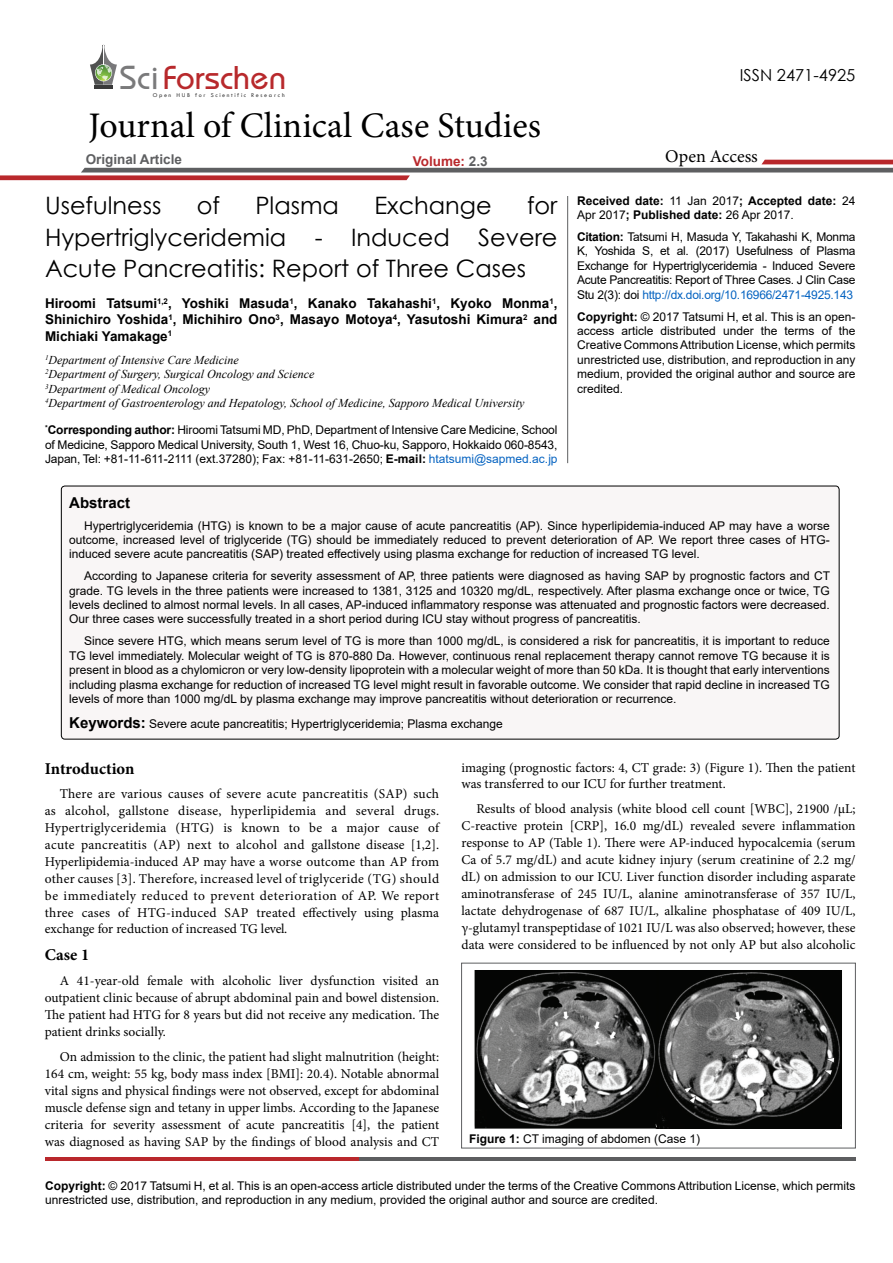
<style>
.page{position:relative;width:893px;height:1263px;background:#fff}
.page>*{position:absolute;margin:0;border:0;box-sizing:border-box;transform-origin:0 0}
.t1{font:36px "Minion Pro";color:#000}
.t2{font:34.35px "Opal";color:#b8292c}
.t3{font:24px/31.5px "Century Gothic";color:#000;text-align:justify}
.t4{font:18px "Minion Pro";color:#000}
.t5{font:700 16.5px "Minion Pro";letter-spacing:-.005em;color:#000}
.t6{font:16.5px "Century Gothic";color:#000}
.t7{font:700 15px "Arial";color:#000}
.t8{font:13.5px/17.1px "Minion Pro";color:#000;text-align:justify}
.t9{font:700 13.5px/16.2px "Arial";color:#000;text-align:justify}
.t10{font:700 13.5px "Arial";color:#5e5f61}
.t11{font:700 13.5px "Arial";color:#b9282c}
.t12{font:12px/14.4px "Arial";color:#000;text-align:justify}
.t13{font:italic 12px "Times New Roman";color:#000}
.t14{font:700 12px/14.4px "Arial";color:#000}
.t15{font:6.15px "Tw Cen";letter-spacing:.27em;color:#3a3a3a}
.s1{color:#7a7a7b}
.s2{color:#5e5f61}
.s3{font-weight:700}
.s4{color:#0563c1}
.s5{font-weight:400}
.s6{font-weight:700;font-size:15px}
</style>
<div class="page">
<hr style="left:94px;top:85px;width:19px;height:4px;background:#3a3a3a">
<svg style="left:90px;top:45px;width:27px;height:40px"></svg>
<svg style="left:0;top:160px;width:893px;height:20px"></svg>
<hr style="left:45px;top:1157px;width:314px;height:4px;background:#b9282c">
<hr style="left:359px;top:1157px;width:496px;height:4px;background:#5d5e60">
<hr style="left:567px;top:196px;width:1px;height:267px;background:#5e5f61">
<div style="left:61px;top:486px;width:778px;height:253px;background:#f9f6f6;border-radius:4px"></div>
<div style="left:61px;top:486px;width:778px;height:253px;border:1px solid #000;border-radius:4px"></div>
<div style="left:461px;top:963px;width:394px;height:185px;border:1px solid #5d5e60"></div>
<img style="left:474px;top:970px;width:368px;height:159px">
<h2 class="t2" style="left:120px;top:57px;width:168px"><span class="s1">Sci</span>Forschen</h2>
<p class="t15" style="left:153px;top:91px;width:134px">O pen HUB for Scientific Research</p>
<h1 class="t1" style="left:88px;top:102px;width:454px">Journal of Clinical Case Studies</h1>
<p class="t10" style="left:86px;top:150px;width:98px">Original Article</p>
<p class="t11" style="left:413px;top:151px;width:76px">Volume: <span class="s2">2.3</span></p>
<p class="t3" style="left:45px;top:189px;width:118px">Usefulness</p>
<p class="t3" style="left:197px;top:189px;width:25px">of</p>
<p class="t3" style="left:255px;top:189px;width:85px">Plasma</p>
<p class="t3" style="left:374px;top:189px;width:119px">Exchange</p>
<p class="t3" style="left:45px;top:189px;width:514px;text-indent:482px">for Hypertriglyceridemia - Induced Severe Acute Pancreatitis: Report of Three Cases</p>
<p class="t9" style="left:45px;top:295px;width:514px">Hiroomi Tatsumi<sup>1,2</sup>, Yoshiki Masuda<sup>1</sup>, Kanako Takahashi<sup>1</sup>, Kyoko Monma<sup>1</sup>, Shinichiro Yoshida<sup>1</sup>, Michihiro Ono<sup>3</sup>, Masayo Motoya<sup>4</sup>, Yasutoshi Kimura<sup>2</sup> and Michiaki Yamakage<sup>1</sup></p>
<p class="t13" style="left:45px;top:352px;width:195px"><sup>1</sup>Department of Intensive Care Medicine</p>
<p class="t13" style="left:45px;top:366px;width:271px"><sup>2</sup>Department of Surgery, Surgical Oncology and Science</p>
<p class="t13" style="left:45px;top:381px;width:167px"><sup>3</sup>Department of Medical Oncology</p>
<p class="t13" style="left:45px;top:395px;width:481px"><sup>4</sup>Department of Gastroenterology and Hepatology, School of Medicine, Sapporo Medical University</p>
<p class="t12" style="left:45px;top:423px;width:514px"><sup>*</sup><span class="s3">Corresponding author:</span> Hiroomi Tatsumi MD, PhD, Department of Intensive Care Medicine, School of Medicine, Sapporo Medical University, South 1, West 16, Chuo-ku, Sapporo, Hokkaido 060-8543, Japan, Tel: +81-11-611-2111 (ext.37280); Fax: +81-11-631-2650; <span class="s3">E-mail:</span> <span class="s4">htatsumi@sapmed.ac.jp</span></p>
<p class="t6" style="left:740px;top:64px;width:117px">ISSN 2471-4925</p>
<h3 class="t4" style="left:665px;top:145px;width:94px">Open Access</h3>
<p class="t14" style="left:577px;top:193px;width:280px">Received date: <span class="s5">11 Jan 2017</span>; Accepted date: <span class="s5">24<br>Apr 2017</span>; Published date: <span class="s5">26 Apr 2017.</span></p>
<p class="t12" style="left:577px;top:230px;width:280px"><span class="s3">Citation:</span> Tatsumi H, Masuda Y, Takahashi K, Monma K, Yoshida S, et al. (2017) Usefulness of Plasma Exchange for Hypertriglyceridemia - Induced Severe Acute Pancreatitis: Report of Three Cases. J Clin Case Stu 2(3): doi <span class="s4">http://dx.doi.org/10.16966/2471-4925.143</span></p>
<p class="t12" style="left:577px;top:309px;width:280px"><span class="s3">Copyright:</span> © 2017 Tatsumi H, et al. This is an open&shy;access article distributed under the terms of the Creative Commons Attribution License, which permits unrestricted use, distribution, and reproduction in any medium, provided the original author and source are credited.</p>
<p class="t7" style="left:69px;top:492px;width:62px">Abstract</p>
<p class="t12" style="left:69px;top:518px;width:762px;text-indent:15px">Hypertriglyceridemia (HTG) is known to be a major cause of acute pancreatitis (AP). Since hyperlipidemia-induced AP may have a worse outcome, increased level of triglyceride (TG) should be immediately reduced to prevent deterioration of AP. We report three cases of HTG&shy;induced severe acute pancreatitis (SAP) treated effectively using plasma exchange for reduction of increased TG level.</p>
<p class="t12" style="left:69px;top:569px;width:762px;text-indent:15px">According to Japanese criteria for severity assessment of AP, three patients were diagnosed as having SAP by prognostic factors and CT grade. TG levels in the three patients were increased to 1381, 3125 and 10320 mg/dL, respectively. After plasma exchange once or twice, TG levels declined to almost normal levels. In all cases, AP-induced inflammatory response was attenuated and prognostic factors were decreased.<br>Our three cases were successfully treated in a short period during ICU stay without progress of pancreatitis.</p>
<p class="t12" style="left:69px;top:634px;width:762px;text-indent:15px">Since severe HTG, which means serum level of TG is more than 1000 mg/dL, is considered a risk for pancreatitis, it is important to reduce TG level immediately. Molecular weight of TG is 870-880 Da. However, continuous renal replacement therapy cannot remove TG because it is present in blood as a chylomicron or very low-density lipoprotein with a molecular weight of more than 50 kDa. It is thought that early interventions including plasma exchange for reduction of increased TG level might result in favorable outcome. We consider that rapid decline in increased TG levels of more than 1000 mg/dL by plasma exchange may improve pancreatitis without deterioration or recurrence.</p>
<p class="t12" style="left:69px;top:717px;width:435px"><span class="s6">Keywords:</span> Severe acute pancreatitis; Hypertriglyceridemia; Plasma exchange</p>
<p class="t5" style="left:45px;top:757px;width:91px">Introduction</p>
<p class="t8" style="left:45px;top:786px;width:396px;text-indent:15px">There are various causes of severe acute pancreatitis (SAP) such as alcohol, gallstone disease, hyperlipidemia and several drugs.<br>Hypertriglyceridemia (HTG) is known to be a major cause of acute pancreatitis (AP) next to alcohol and gallstone disease [1,2].<br>Hyperlipidemia-induced AP may have a worse outcome than AP from other causes [3]. Therefore, increased level of triglyceride (TG) should be immediately reduced to prevent deterioration of AP. We report three cases of HTG-induced SAP treated effectively using plasma exchange for reduction of increased TG level.</p>
<p class="t5" style="left:45px;top:943px;width:46px">Case 1</p>
<p class="t8" style="left:45px;top:972px;width:396px;text-indent:15px">A 41-year-old female with alcoholic liver dysfunction visited an outpatient clinic because of abrupt abdominal pain and bowel distension.<br>The patient had HTG for 8 years but did not receive any medication. The patient drinks socially.</p>
<p class="t8" style="left:45px;top:1048px;width:396px;text-indent:15px">On admission to the clinic, the patient had slight malnutrition (height:<br>164 cm, weight: 55 kg, body mass index [BMI]: 20.4). Notable abnormal vital signs and physical findings were not observed, except for abdominal muscle defense sign and tetany in upper limbs. According to the Japanese criteria for severity assessment of acute pancreatitis [4], the patient was diagnosed as having SAP by the findings of blood analysis and CT</p>
<p class="t8" style="left:461px;top:759px;width:395px;line-height:16.2px">imaging (prognostic factors: 4, CT grade: 3) (Figure 1). Then the patient was transferred to our ICU for further treatment.</p>
<p class="t8" style="left:461px;top:800px;width:395px;text-indent:15px">Results of blood analysis (white blood cell count [WBC], 21900 /μL; C-reactive protein [CRP], 16.0 mg/dL) revealed severe inflammation response to AP (Table 1). There were AP-induced hypocalcemia (serum Ca of 5.7 mg/dL) and acute kidney injury (serum creatinine of 2.2 mg/ dL) on admission to our ICU. Liver function disorder including asparate aminotransferase of 245 IU/L, alanine aminotransferase of 357 IU/L, lactate dehydrogenase of 687 IU/L, alkaline phosphatase of 409 IU/L, γ-glutamyl transpeptidase of 1021 IU/L was also observed; however, these data were considered to be influenced by not only AP but also alcoholic</p>
<p class="t12" style="left:469px;top:1131px;width:233px"><span class="s3">Figure 1:</span> CT imaging of abdomen (Case 1)</p>
<p class="t12" style="left:45px;top:1178px;width:812px"><span class="s3">Copyright:</span> © 2017 Tatsumi H, et al. This is an open-access article distributed under the terms of the Creative Commons Attribution License, which permits unrestricted use, distribution, and reproduction in any medium, provided the original author and source are credited.</p>
</div>
